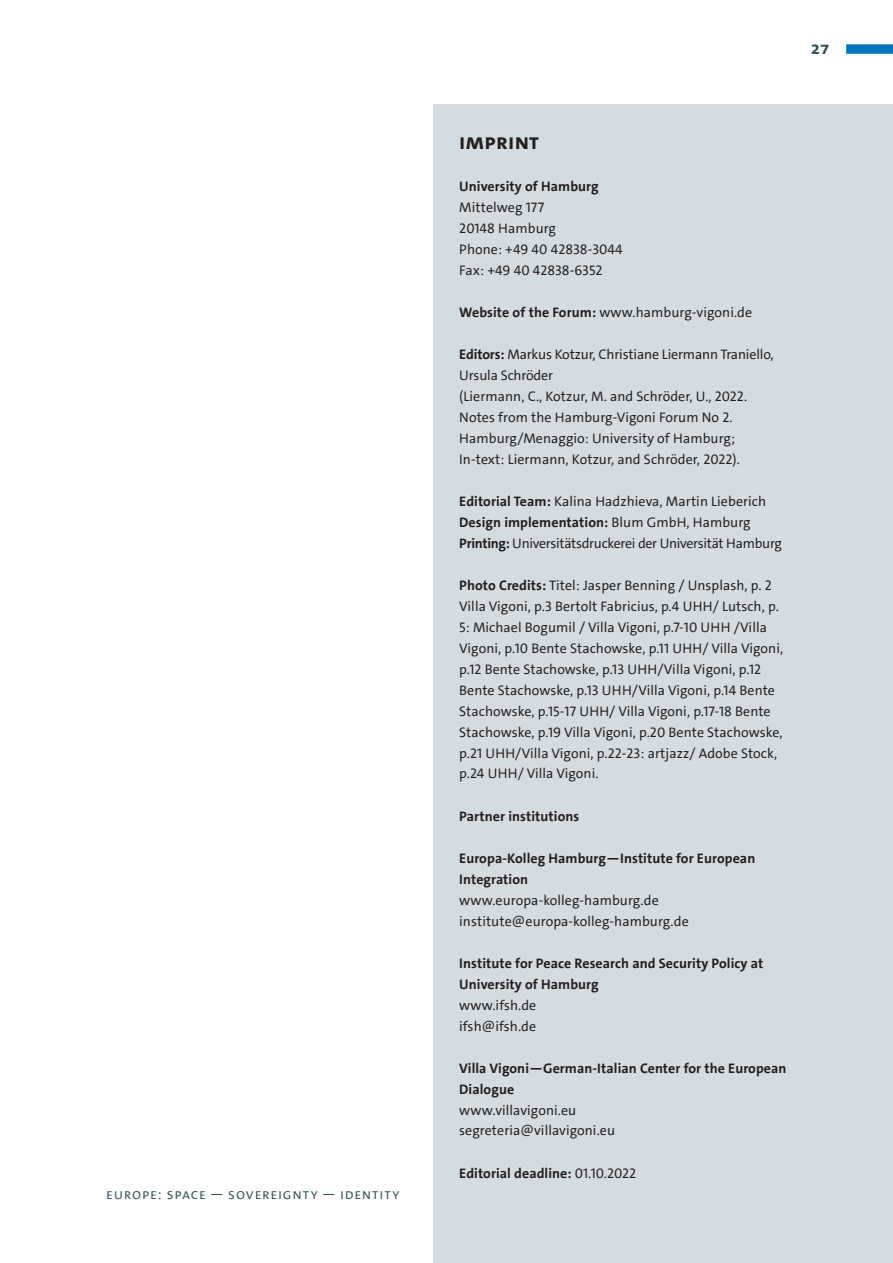
<style>
.page{position:relative;width:893px;height:1263px;background:#fff}
.page>*{position:absolute;margin:0;border:0;box-sizing:border-box;transform-origin:0 0}
.t1{font:22.5px "The Sans UHH Bold Caps";letter-spacing:.005em;color:#231f20}
.t2{font:18px "The Sans UHH Bold Caps";color:#314e58}
.t3{font:15px "The Sans UHH Semi Light Caps";letter-spacing:.05em;color:#314e58}
.t4{font:13.95px/21px "The Sans UHH";letter-spacing:.005em;color:#231f20}
.t5{font:700 13.95px/21px "The Sans UHH";letter-spacing:.005em;color:#231f20}
.t6{font:13.95px/21px "The Sans UHH";letter-spacing:-.02em;color:#231f20}
.s1{font-weight:700}
.s2{font-weight:400}
</style>
<div class="page">
<div style="left:434px;top:105px;width:459px;height:1158px;background:#d4dce1"></div>
<div style="left:846px;top:44px;width:47px;height:10px;background:#0575bd"></div>
<p class="t3" style="left:106px;top:1184px;width:295px">EUROPE: SPACE — SOVEREIGNTY — IDENTITY</p>
<p class="t2" style="left:811px;top:36px;width:20px">27</p>
<h1 class="t1" style="left:459px;top:126px;width:81px">IMPRINT</h1>
<p class="t5" style="left:459px;top:175px;width:141px">University of Hamburg</p>
<p class="t4" style="left:459px;top:196px;width:165px">Mittelweg 177<br>20148 Hamburg<br>Phone: +49 40 42838-3044<br>Fax: +49 40 42838-6352</p>
<p class="t4" style="left:459px;top:301px;width:294px"><span class="s1">Website of the Forum:</span> www.hamburg-vigoni.de</p>
<p class="t4" style="left:459px;top:343px;width:316px"><span class="s1">Editors:</span> Markus Kotzur, Christiane Liermann Traniello, Ursula Schröder<br>(Liermann, C., Kotzur, M. and Schröder, U., 2022.<br>Notes from the Hamburg-Vigoni Forum No 2.<br>Hamburg/Menaggio: University of Hamburg; In-text: Liermann, Kotzur, and Schröder, 2022).</p>
<p class="t6" style="left:459px;top:490px;width:324px"><span class="s1">Editorial Team:</span> Kalina Hadzhieva, Martin Lieberich<br><span class="s1">Design implementation:</span> Blum GmbH, Hamburg<br><span class="s1">Printing:</span> Universitätsdruckerei der Universität Hamburg</p>
<p class="t4" style="left:459px;top:574px;width:325px"><span class="s1">Photo Credits:</span> Titel: Jasper Benning / Unsplash, p. 2<br>Villa Vigoni, p.3 Bertolt Fabricius, p.4 UHH/ Lutsch, p.<br>5: Michael Bogumil / Villa Vigoni, p.7-10 UHH /Villa Vigoni, p.10 Bente Stachowske, p.11 UHH/ Villa Vigoni, p.12 Bente Stachowske, p.13 UHH/Villa Vigoni, p.12<br>Bente Stachowske, p.13 UHH/Villa Vigoni, p.14 Bente Stachowske, p.15-17 UHH/ Villa Vigoni, p.17-18 Bente Stachowske, p.19 Villa Vigoni, p.20 Bente Stachowske, p.21 UHH/Villa Vigoni, p.22-23: artjazz/ Adobe Stock, p.24 UHH/ Villa Vigoni.</p>
<p class="t5" style="left:459px;top:805px;width:122px">Partner institutions</p>
<p class="t5" style="left:459px;top:847px;width:298px">Europa-Kolleg Hamburg—Institute for European<br>Integration</p>
<p class="t4" style="left:459px;top:889px;width:231px">www.europa-kolleg-hamburg.de institute@europa-kolleg-hamburg.de</p>
<p class="t5" style="left:459px;top:952px;width:306px">Institute for Peace Research and Security Policy at<br>University of Hamburg</p>
<p class="t4" style="left:459px;top:994px;width:79px">www.ifsh.de ifsh@ifsh.de</p>
<p class="t5" style="left:459px;top:1057px;width:329px">Villa Vigoni—German-Italian Center for the European<br>Dialogue</p>
<p class="t4" style="left:459px;top:1099px;width:157px">www.villavigoni.eu segreteria@villavigoni.eu</p>
<p class="t5" style="left:459px;top:1162px;width:178px">Editorial deadline: <span class="s2">01.10.2022</span></p>
</div>
